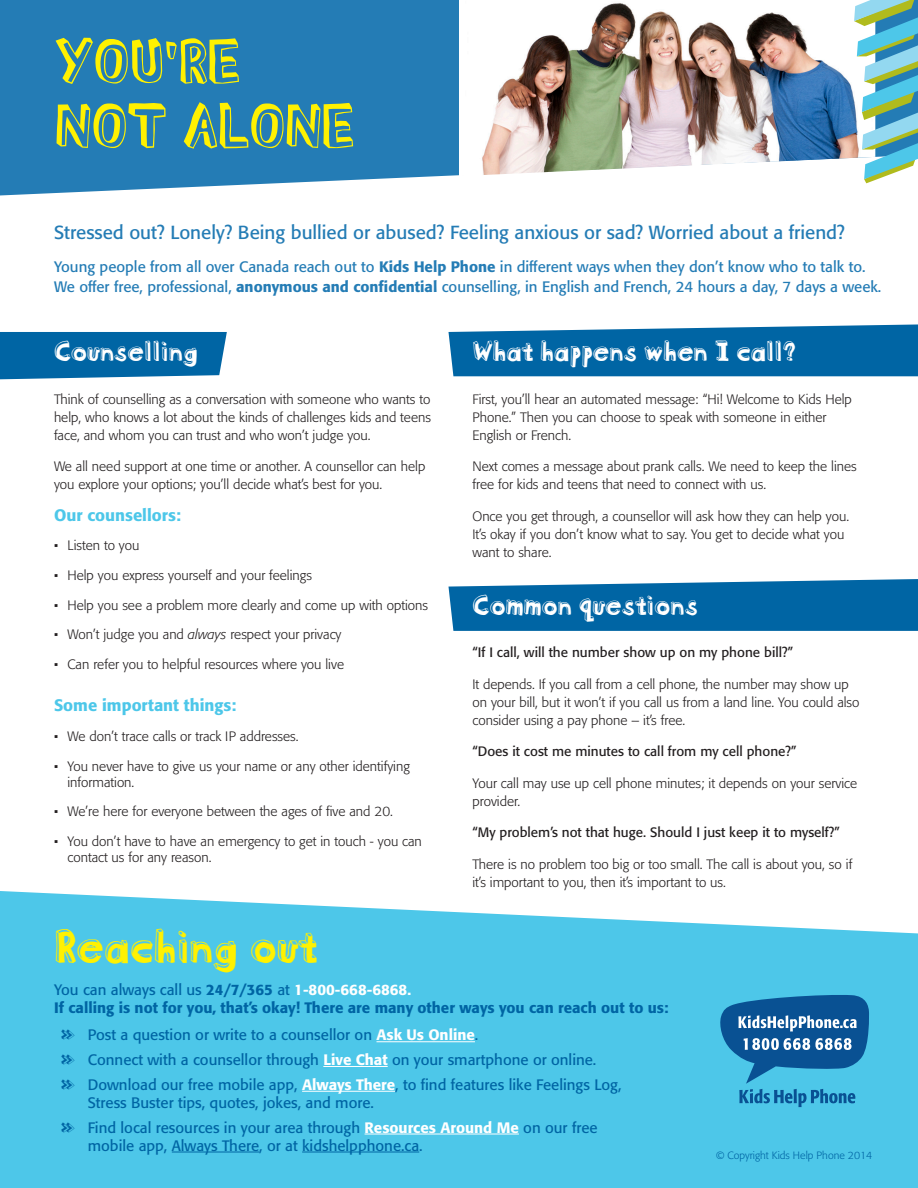
<style>
.page{position:relative;width:918px;height:1188px;background:#fff}
.page>*{position:absolute;margin:0;border:0;box-sizing:border-box;transform-origin:0 0}
.t1{font:60px "Blockhead Dark Side";letter-spacing:-.015em;color:#fff101}
.Subhead_-_Green{font:900 45px "Blockhead Face";letter-spacing:-.01em;color:#fff101}
.Subhead_-_Green-2{font:900 27px "Blockhead Face";letter-spacing:-.01em;color:#fff}
.t2{font:18.75px "Formata";color:#247cb5}
.Subhead_-_Green-3{font:500 16.5px "Formata";color:#4dc7e9}
.t3{font:15px/18px "Formata";color:#0065a4}
.t4{font:15px/19.5px "Formata";color:#247cb5}
.Subhead_-_Green-4{font:500 15px/18px "Formata";color:#0065a4}
.Subhead_-_Green-5{font:300 13.5px/18px "Formata";color:#231f20}
.Subhead_-_Green-6{font:13.5px "Formata";color:#231f20}
.bullets{font:300 10.5px "Formata";color:#0065a4}
.s1{font-weight:500}
.s2{font-style:italic}
.s3{font-weight:400}
.s4{color:#fff}
.s5{font-family:"Blockhead Dark Side"}
.s6{font-weight:500;color:#fff}
</style>
<div class="page">
<div style="left:0;top:332px;width:227px;height:47px;background:#0065a4"></div>
<svg style="left:448px;top:324px;width:470px;height:52px;background:#1672ab"></svg>
<svg style="left:448px;top:579px;width:470px;height:52px;background:#1471ab"></svg>
<svg style="left:0;top:0;width:867px;height:195px;background:#3f8cbe"></svg>
<svg style="left:0;top:891px;width:918px;height:297px;background:#5acbea"></svg>
<hr style="left:376px;top:1041px;width:99px;height:1px;background:#fff">
<hr style="left:323px;top:1066px;width:65px;height:1px;background:#fff">
<hr style="left:302px;top:1091px;width:93px;height:1px;background:#fff">
<hr style="left:365px;top:1134px;width:154px;height:1px;background:#fff">
<hr style="left:172px;top:1152px;width:87px;height:1px;background:#0065a4">
<hr style="left:302px;top:1152px;width:117px;height:1px;background:#0065a4">
<svg style="left:719px;top:994px;width:151px;height:113px;background:#368cbc"></svg>
<img style="left:459px;top:0;width:395px;height:176px">
<svg style="left:854px;top:0;width:64px;height:183px"></svg>
<p class="t1" style="left:55px;top:9px;width:188px">YOU’RE</p>
<p class="t1" style="left:55px;top:73px;width:302px">NOT ALONE</p>
<p class="t2" style="left:54px;top:221px;width:793px">Stressed out? Lonely? Being bullied or abused? Feeling anxious or sad? Worried about a friend?</p>
<p class="t4" style="left:54px;top:257px;width:829px">Young people from all over Canada reach out to <span class="s1">Kids Help Phone</span> in different ways when they don’t know who to talk to.<br>We offer free, professional, <span class="s1">anonymous and confidential</span> counselling, in English and French, 24 hours a day, 7 days a week.</p>
<p class="Subhead_-_Green-2" style="left:54px;top:328px;width:145px">Counselling</p>
<p class="Subhead_-_Green-5" style="left:54px;top:390px;width:378px;text-align:justify">Think of counselling as a conversation with someone who wants to help, who knows a lot about the kinds of challenges kids and teens face, and whom you can trust and who won’t judge you.</p>
<p class="Subhead_-_Green-5" style="left:54px;top:458px;width:373px">We all need support at one time or another. A counsellor can help you explore your options; you’ll decide what’s best for you.</p>
<p class="Subhead_-_Green-3" style="left:54px;top:505px;width:128px">Our counsellors:</p>
<p class="Subhead_-_Green-5" style="left:54px;top:537px;width:87px">• Listen to you</p>
<p class="Subhead_-_Green-5" style="left:54px;top:566px;width:259px">• Help you express yourself and your feelings</p>
<p class="Subhead_-_Green-5" style="left:54px;top:596px;width:376px">• Help you see a problem more clearly and come up with options</p>
<p class="Subhead_-_Green-5" style="left:54px;top:626px;width:289px">• Won’t judge you and <span class="s2">always</span> respect your privacy</p>
<p class="Subhead_-_Green-5" style="left:54px;top:656px;width:292px">• Can refer you to helpful resources where you live</p>
<p class="Subhead_-_Green-3" style="left:54px;top:695px;width:184px">Some important things:</p>
<p class="Subhead_-_Green-5" style="left:54px;top:727px;width:246px">• We don’t trace calls or track IP addresses.</p>
<p class="Subhead_-_Green-5" style="left:68px;top:758px;width:344px;line-height:16.2px;text-indent:-14px">• You never have to give us your name or any other identifying information.</p>
<p class="Subhead_-_Green-5" style="left:54px;top:803px;width:341px">• We’re here for everyone between the ages of five and 20.</p>
<p class="Subhead_-_Green-5" style="left:68px;top:833px;width:356px;line-height:16.2px;text-indent:-14px">• You don’t have to have an emergency to get in touch - you can contact us for any reason.</p>
<p class="Subhead_-_Green-2" style="left:472px;top:328px;width:325px">What happens when I call?</p>
<p class="Subhead_-_Green-5" style="left:472px;top:390px;width:381px">First, you’ll hear an automated message: “Hi! Welcome to Kids Help<br>Phone.” Then you can choose to speak with someone in either<br>English or French.</p>
<p class="Subhead_-_Green-5" style="left:472px;top:458px;width:386px">Next comes a message about prank calls. We need to keep the lines free for kids and teens that need to connect with us.</p>
<p class="Subhead_-_Green-5" style="left:472px;top:507px;width:378px">Once you get through, a counsellor will ask how they can help you.<br>It’s okay if you don’t know what to say. You get to decide what you want to share.</p>
<p class="Subhead_-_Green-2" style="left:472px;top:582px;width:227px">Common questions</p>
<p class="Subhead_-_Green-6" style="left:472px;top:644px;width:322px">“If I call, will the number show up on my phone bill?”</p>
<p class="Subhead_-_Green-5" style="left:472px;top:675px;width:389px">It depends. If you call from a cell phone, the number may show up on your bill, but it won’t if you call us from a land line. You could also consider using a pay phone – it’s free.</p>
<p class="Subhead_-_Green-6" style="left:472px;top:743px;width:326px">“Does it cost me minutes to call from my cell phone?”</p>
<p class="Subhead_-_Green-5" style="left:472px;top:774px;width:386px">Your call may use up cell phone minutes; it depends on your service provider.</p>
<p class="Subhead_-_Green-6" style="left:472px;top:824px;width:369px">“My problem’s not that huge. Should I just keep it to myself?”</p>
<p class="Subhead_-_Green-5" style="left:472px;top:855px;width:381px">There is no problem too big or too small. The call is about you, so if it’s important to you, then it’s important to us.</p>
<p class="Subhead_-_Green" style="left:54px;top:907px;width:265px">Reaching out</p>
<p class="Subhead_-_Green-4" style="left:54px;top:980px;width:616px"><span class="s3">You can always call us</span> 24/7/365 <span class="s3">at</span> <span class="s4">1-800-668-6868.<br></span>If calling is not for you, that’s okay! There are many other ways you can reach out to us:</p>
<p class="t3" style="left:61px;top:1026px;width:419px"><span class="s5">»</span> Post a question or write to a counsellor on <span class="s6">Ask Us Online</span>.</p>
<p class="t3" style="left:61px;top:1051px;width:537px"><span class="s5">»</span> Connect with a counsellor through <span class="s6">Live Chat</span> on your smartphone or online.</p>
<p class="t3" style="left:88px;top:1075px;width:535px;text-indent:-27px"><span class="s5">»</span> Download our free mobile app, <span class="s6">Always There</span>, to find features like Feelings Log,<br>Stress Buster tips, quotes, jokes, and more.</p>
<p class="t3" style="left:88px;top:1118px;width:511px;text-indent:-27px"><span class="s5">»</span> Find local resources in your area through <span class="s6">Resources Around Me</span> on our free mobile app, Always There, or at kidshelpphone.ca.</p>
<p class="bullets" style="left:716px;top:1150px;width:158px">© Copyright Kids Help Phone 2014</p>
</div>
